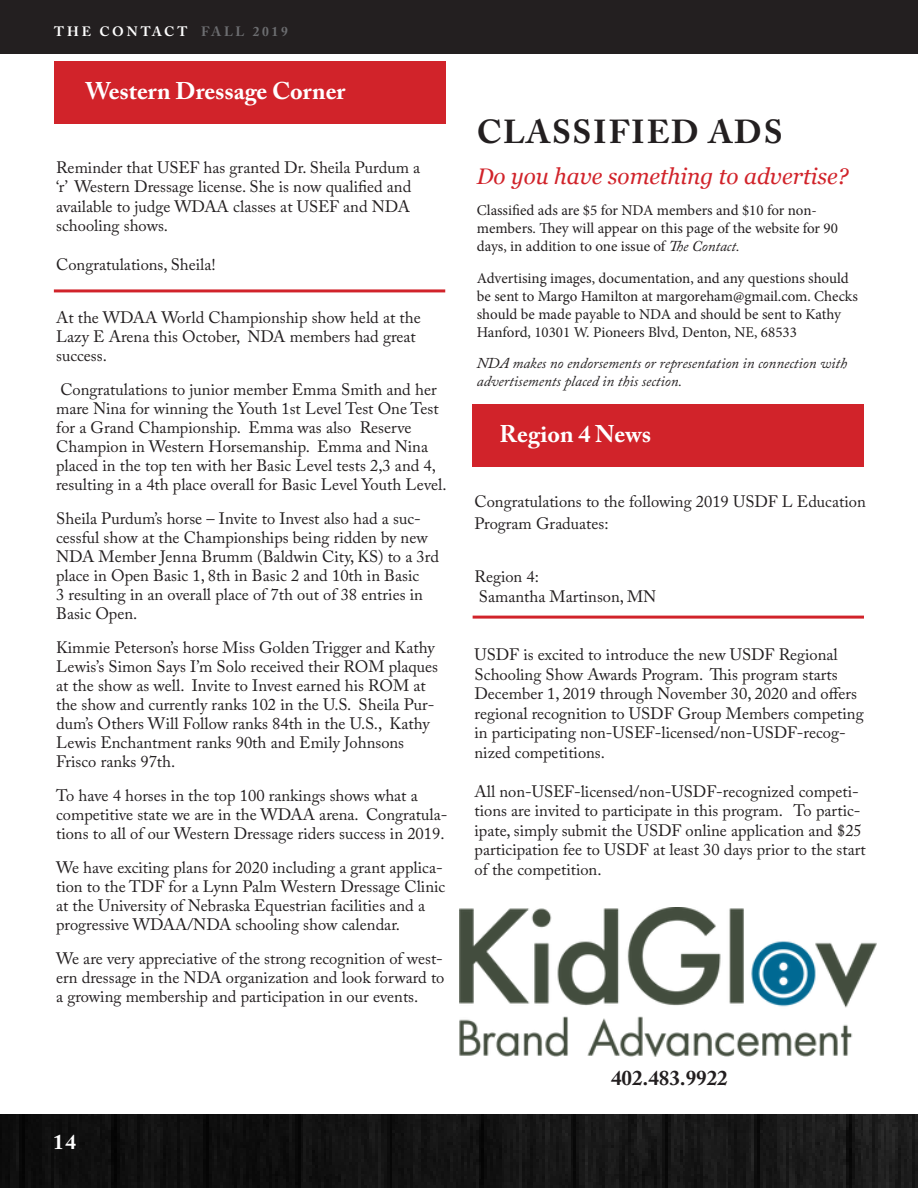
<style>
.page{position:relative;width:918px;height:1188px;background:#fff}
.page>*{position:absolute;margin:0;border:0;box-sizing:border-box;transform-origin:0 0}
.t1{font:700 33px "Adobe Caslon Pro";letter-spacing:.05em;color:#231f20}
.t2{font:700 24px "Adobe Caslon Pro";color:#fff}
.t3{font:italic 22.5px "Georgia";color:#d1232a}
.t4{font:700 21px "Adobe Caslon Pro";color:#231f20}
.t5{font:700 21px "Adobe Caslon Pro";color:#fff}
.t6{font:16.5px/18.9px "Adobe Caslon Pro";color:#231f20}
.t7{font:15px/18px "Minion Pro";letter-spacing:-.005em;color:#231f20}
.t8{font:italic 15px/18px "Adobe Caslon Pro";color:#231f20}
.t9{font:700 13.5px "Adobe Caslon Pro";letter-spacing:.2em;color:#fff}
.s1{color:#6c6d70}
.s2{font-family:"Adobe Caslon Pro";font-style:italic}
</style>
<div class="page">
<img style="left:0;top:1115px;width:918px;height:73px">
<div style="left:0;top:0;width:918px;height:54px;background:#231f20"></div>
<div style="left:54px;top:62px;width:391px;height:62px;background:#d1232a"></div>
<div style="left:473px;top:404px;width:391px;height:63px;background:#d1232a"></div>
<hr style="left:54px;top:289px;width:391px;height:3px;background:#d1232a">
<hr style="left:473px;top:616px;width:391px;height:3px;background:#d1232a">
<img style="left:460px;top:908px;width:417px;height:148px">
<p class="t9" style="left:54px;top:23px;width:235px">THE CONTACT <span class="s1">FALL 2019</span></p>
<p class="t2" style="left:85px;top:77px;width:261px">Western Dressage Corner</p>
<p class="t6" style="left:56px;top:157px;width:366px;line-height:19.5px">Reminder that USEF has granted Dr. Sheila Purdum a ‘r’ Western Dressage license. She is now qualified and available to judge WDAA classes at USEF and NDA schooling shows.</p>
<p class="t6" style="left:56px;top:255px;width:161px">Congratulations, Sheila!</p>
<p class="t6" style="left:56px;top:308px;width:366px">At the WDAA World Championship show held at the<br>Lazy E Arena this October, NDA members had great success.</p>
<p class="t6" style="left:56px;top:380px;width:392px">Congratulations to junior member Emma Smith and her mare Nina for winning the Youth 1st Level Test One Test for a Grand Championship. Emma was also Reserve Champion in Western Horsemanship. Emma and Nina placed in the top ten with her Basic Level tests 2,3 and 4, resulting in a 4th place overall for Basic Level Youth Level.</p>
<p class="t6" style="left:56px;top:509px;width:384px">Sheila Purdum’s horse – Invite to Invest also had a suc&shy;cessful show at the Championships being ridden by new NDA Member Jenna Brumm (Baldwin City, KS) to a 3rd place in Open Basic 1, 8th in Basic 2 and 10th in Basic<br>3 resulting in an overall place of 7th out of 38 entries in Basic Open.</p>
<p class="t6" style="left:56px;top:638px;width:383px">Kimmie Peterson’s horse Miss Golden Trigger and Kathy Lewis’s Simon Says I’m Solo received their ROM plaques at the show as well. Invite to Invest earned his ROM at the show and currently ranks 102 in the U.S. Sheila Pur&shy;dum’s Others Will Follow ranks 84th in the U.S., Kathy Lewis Enchantment ranks 90th and Emily Johnsons Frisco ranks 97th.</p>
<p class="t6" style="left:56px;top:786px;width:393px">To have 4 horses in the top 100 rankings shows what a competitive state we are in the WDAA arena. Congratula&shy;tions to all of our Western Dressage riders success in 2019.</p>
<p class="t6" style="left:56px;top:858px;width:391px">We have exciting plans for 2020 including a grant applica&shy;tion to the TDF for a Lynn Palm Western Dressage Clinic at the University of Nebraska Equestrian facilities and a progressive WDAA/NDA schooling show calendar.</p>
<p class="t6" style="left:56px;top:948px;width:390px;text-align:justify">We are very appreciative of the strong recognition of west&shy;ern dressage in the NDA organization and look forward to a growing membership and participation in our events.</p>
<p class="t5" style="left:53px;top:1130px;width:25px">14</p>
<p class="t1" style="left:477px;top:113px;width:307px">CLASSIFIED ADS</p>
<p class="t3" style="left:477px;top:162px;width:373px">Do you have something to advertise?</p>
<p class="t7" style="left:477px;top:202px;width:363px">Classified ads are $5 for NDA members and $10 for non&shy;members. They will appear on this page of the website for 90 days, in addition to one issue of <span class="s2">The Contact.</span></p>
<p class="t7" style="left:477px;top:269px;width:383px">Advertising images, documentation, and any questions should be sent to Margo Hamilton at margoreham@gmail.com. Checks should be made payable to NDA and should be sent to Kathy Hanford, 10301 W. Pioneers Blvd, Denton, NE, 68533</p>
<p class="t8" style="left:477px;top:354px;width:372px">NDA makes no endorsements or representation in connection with advertisements placed in this section.</p>
<p class="t2" style="left:500px;top:419px;width:153px">Region 4 News</p>
<p class="t6" style="left:475px;top:491px;width:393px;line-height:21.6px">Congratulations to the following 2019 USDF L Education<br>Program Graduates:</p>
<p class="t6" style="left:475px;top:567px;width:66px">Region 4:</p>
<p class="t6" style="left:479px;top:587px;width:179px">Samantha Martinson, MN</p>
<p class="t6" style="left:475px;top:645px;width:391px;line-height:19.5px">USDF is excited to introduce the new USDF Regional Schooling Show Awards Program. This program starts December 1, 2019 through November 30, 2020 and offers regional recognition to USDF Group Members competing in participating non-USEF-licensed/non-USDF-recog&shy;nized competitions.</p>
<p class="t6" style="left:475px;top:782px;width:393px;line-height:19.5px">All non-USEF-licensed/non-USDF-recognized competi&shy;tions are invited to participate in this program. To partic&shy;ipate, simply submit the USDF online application and $25 participation fee to USDF at least 30 days prior to the start of the competition.</p>
<p class="t4" style="left:611px;top:1065px;width:118px">402.483.9922</p>
</div>
